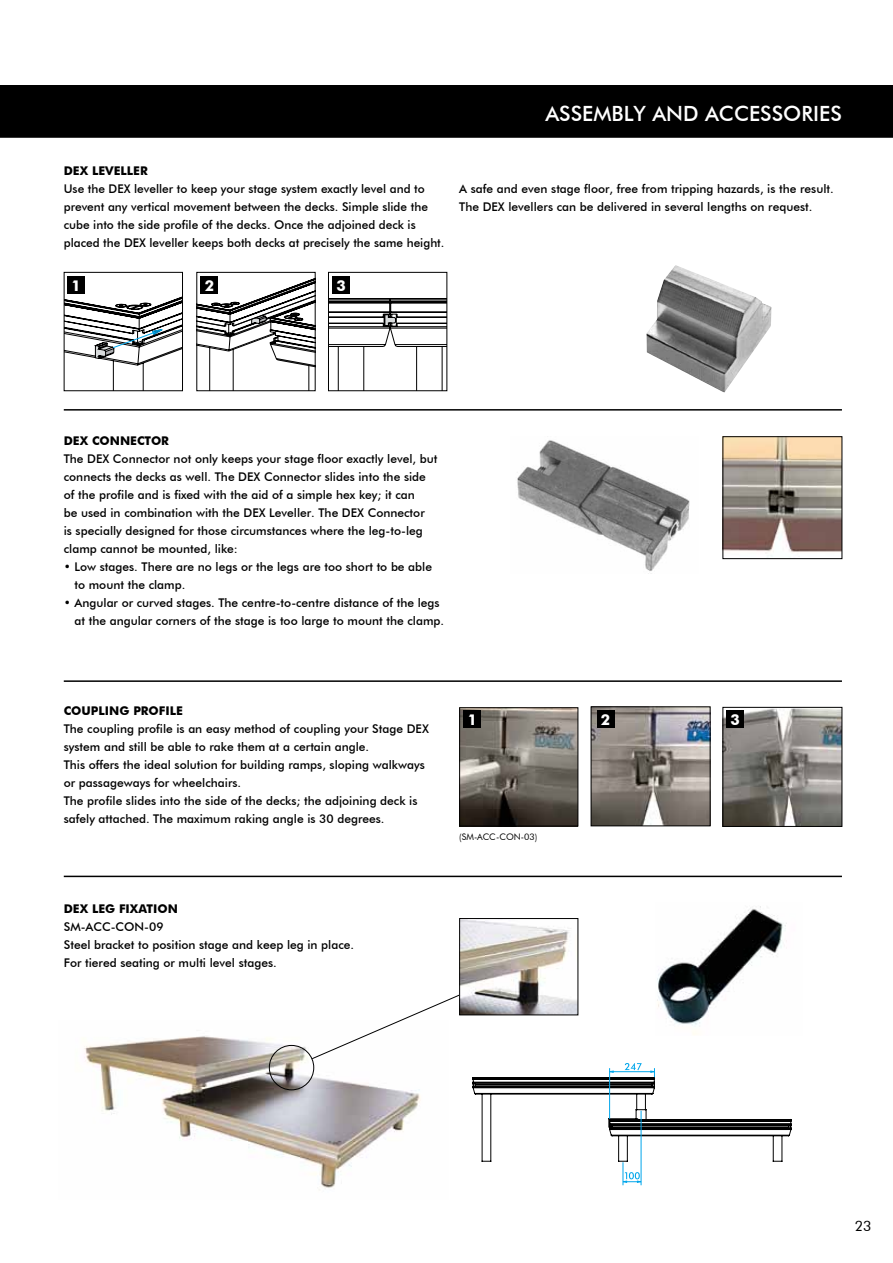
<style>
.page{position:relative;width:893px;height:1263px;background:#fff}
.page>*{position:absolute;margin:0;border:0;box-sizing:border-box;transform-origin:0 0}
.t1{font:500 21px "Futura BT";color:#fff}
.t2{font:700 15px "Futura BT";color:#fff}
.t3{font:14.25px "Futura BT";color:#000}
.t4{font:500 12px/18px "Futura BT";color:#000}
.t5{font:700 12px "Futura BT";color:#000}
.t6{font:9px "Futura BT";color:#000}
</style>
<div class="page">
<img style="left:724px;top:709px;width:116px;height:116px">
<div style="left:722px;top:707px;width:120px;height:120px;border:1px solid #000"></div>
<img style="left:593px;top:708px;width:115px;height:116px">
<div style="left:591px;top:706px;width:119px;height:120px;border:1px solid #000"></div>
<img style="left:461px;top:709px;width:115px;height:115px">
<div style="left:459px;top:707px;width:119px;height:119px;border:1px solid #000"></div>
<div style="left:464px;top:710px;width:17px;height:17px;background:#000"></div>
<div style="left:597px;top:710px;width:17px;height:17px;background:#000"></div>
<div style="left:727px;top:710px;width:17px;height:17px;background:#000"></div>
<img style="left:517px;top:440px;width:173px;height:131px">
<svg style="left:66px;top:276px;width:115px;height:113px"></svg>
<div style="left:64px;top:272px;width:119px;height:119px;border:1px solid #000"></div>
<svg style="left:198px;top:276px;width:115px;height:113px"></svg>
<div style="left:196px;top:272px;width:119px;height:119px;border:1px solid #000"></div>
<svg style="left:330px;top:276px;width:115px;height:113px"></svg>
<div style="left:328px;top:272px;width:119px;height:119px;border:1px solid #000"></div>
<div style="left:68px;top:277px;width:17px;height:17px;background:#000"></div>
<div style="left:201px;top:277px;width:17px;height:17px;background:#000"></div>
<div style="left:333px;top:277px;width:17px;height:17px;background:#000"></div>
<img style="left:646px;top:265px;width:125px;height:127px">
<img style="left:84px;top:1036px;width:251px;height:154px">
<hr style="left:64px;top:409px;width:778px;height:2px;background:#000">
<hr style="left:64px;top:680px;width:778px;height:2px;background:#000">
<hr style="left:64px;top:876px;width:778px;height:1px;background:#000">
<div style="left:269px;top:1045px;width:45px;height:45px;border:1px solid #000;border-radius:50%"></div>
<svg style="left:311px;top:994px;width:480px;height:191px"></svg>
<div style="left:0;top:85px;width:893px;height:53px;background:#000"></div>
<img style="left:724px;top:438px;width:116px;height:119px">
<div style="left:722px;top:436px;width:120px;height:123px;border:1px solid #000"></div>
<img style="left:461px;top:920px;width:115px;height:93px">
<div style="left:459px;top:918px;width:119px;height:97px;border:1px solid #000"></div>
<img style="left:656px;top:906px;width:135px;height:130px">
<h1 class="t1" style="left:545px;top:101px;width:298px">ASSEMBLY AND ACCESSORIES</h1>
<p class="t5" style="left:64px;top:163px;width:86px">DEX LEVELLER</p>
<p class="t4" style="left:64px;top:180px;width:382px">Use the DEX leveller to keep your stage system exactly level and to prevent any vertical movement between the decks. Simple slide the cube into the side profile of the decks. Once the adjoined deck is placed the DEX leveller keeps both decks at precisely the same height.</p>
<p class="t4" style="left:459px;top:180px;width:376px">A safe and even stage floor, free from tripping hazards, is the result.<br>The DEX levellers can be delivered in several lengths on request.</p>
<p class="t2" style="left:71px;top:277px;width:11px">1</p>
<p class="t2" style="left:205px;top:277px;width:11px">2</p>
<p class="t2" style="left:336px;top:277px;width:11px">3</p>
<p class="t5" style="left:64px;top:433px;width:107px">DEX CONNECTOR</p>
<p class="t4" style="left:64px;top:450px;width:375px">The DEX Connector not only keeps your stage floor exactly level, but connects the decks as well. The DEX Connector slides into the side of the profile and is fixed with the aid of a simple hex key; it can<br>be used in combination with the DEX Leveller. The DEX Connector<br>is specially designed for those circumstances where the leg-to-leg clamp cannot be mounted, like:</p>
<p class="t4" style="left:74px;top:558px;width:359px;text-indent:-11px">• Low stages. There are no legs or the legs are too short to be able to mount the clamp.</p>
<p class="t4" style="left:74px;top:594px;width:371px;text-indent:-11px">• Angular or curved stages. The centre-to-centre distance of the legs at the angular corners of the stage is too large to mount the clamp.</p>
<p class="t5" style="left:64px;top:703px;width:121px">COUPLING PROFILE</p>
<p class="t4" style="left:64px;top:720px;width:367px">The coupling profile is an easy method of coupling your Stage DEX system and still be able to rake them at a certain angle.<br>This offers the ideal solution for building ramps, sloping walkways or passageways for wheelchairs.<br>The profile slides into the side of the decks; the adjoining deck is safely attached. The maximum raking angle is 30 degrees.</p>
<p class="t5" style="left:64px;top:901px;width:116px">DEX LEG FIXATION</p>
<p class="t4" style="left:64px;top:918px;width:292px">SM-ACC-CON-09<br>Steel bracket to position stage and keep leg in place.<br>For tiered seating or multi level stages.</p>
<p class="t2" style="left:468px;top:710px;width:11px">1</p>
<p class="t2" style="left:601px;top:710px;width:11px">2</p>
<p class="t2" style="left:731px;top:710px;width:11px">3</p>
<p class="t6" style="left:459px;top:831px;width:80px">(SM-ACC-CON-03)</p>
<p class="t3" style="left:855px;top:1217px;width:18px">23</p>
</div>
